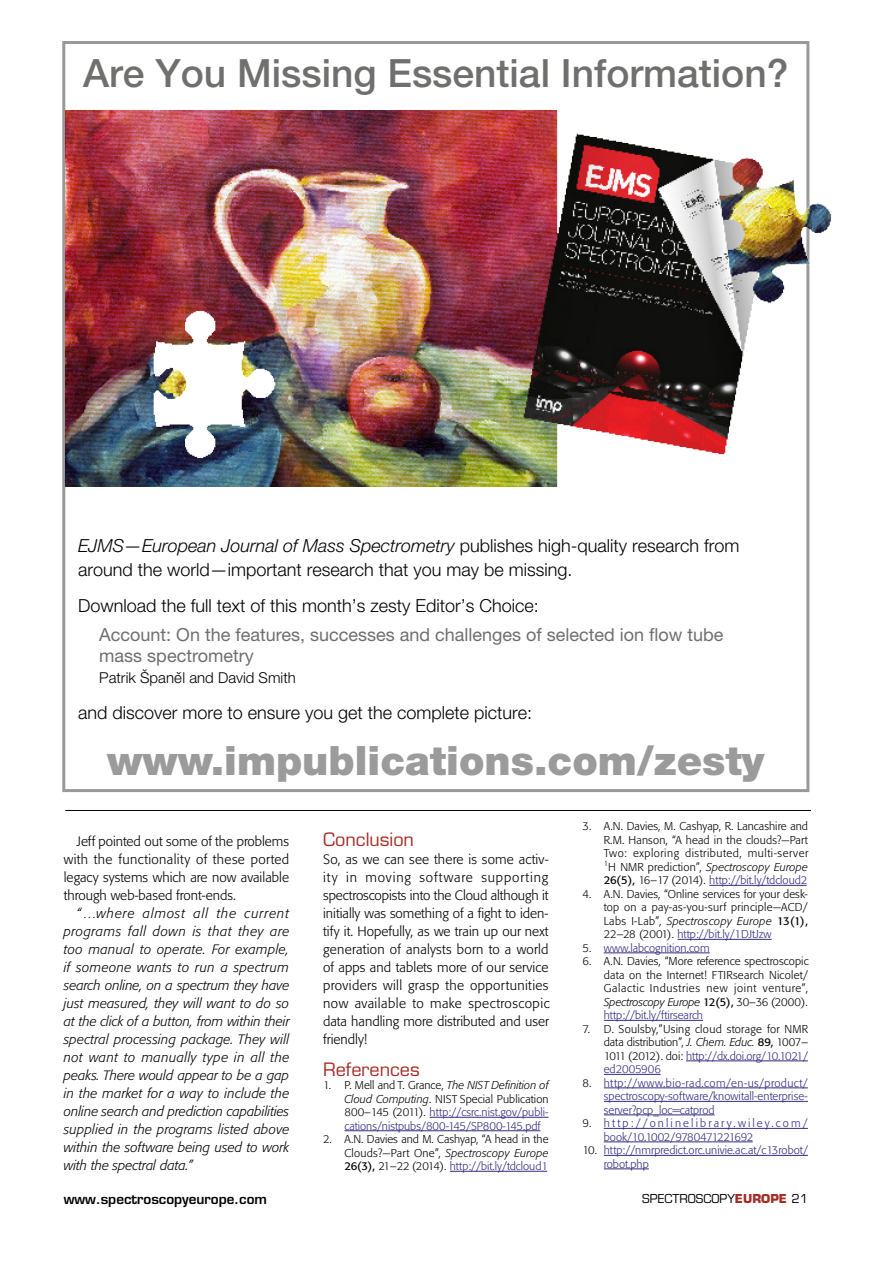
<style>
.page{position:relative;width:893px;height:1263px;background:#fff}
.page>*{position:absolute;margin:0;border:0;box-sizing:border-box;transform-origin:0 0}
.t1{font:900 40.5px "Helvetica Neue LT Std";color:#9c9b9b}
.t2{font:500 39px "Helvetica Neue";color:#6f6f6e}
.t3{font:300 18px/24px "Helvetica Neue";color:#000}
.t4{font:18px/21px "Helvetica Neue LT Std";color:#6f6f6e}
.t5{font:18px "Eurostile";color:#a42d26}
.t6{font:300 15px "Helvetica Neue";color:#000}
.t7{font:300 13.5px/18px "Formata BQ";color:#000;text-align:justify}
.t8{font:italic 300 13.5px/18px "Formata BQ";letter-spacing:.01em;color:#000;text-align:justify}
.t9{font:600 13.5px "Eurostile";color:#000}
.t10{font:12px "Eurostile";color:#000}
.t11{font:300 11.25px/13.5px "Formata BQ";color:#000;text-align:justify}
.t12{font:300 11.25px/13.5px "Formata BQ";color:#322b80;text-align:justify}
.t13{font:300 11.25px/13.5px "Formata BQ";letter-spacing:.185em;color:#322b80}
.s1{font-style:italic}
.s2{color:#000}
.s3{font-style:italic;color:#000}
.s4{font-weight:400}
.s5{color:#322b80}
.s6{font-weight:700;color:#a42d26}
</style>
<div class="page">
<hr style="left:430px;top:1117px;width:119px;height:1px;background:#322b80">
<hr style="left:344px;top:1130px;width:196px;height:1px;background:#322b80">
<hr style="left:450px;top:1171px;width:97px;height:1px;background:#322b80">
<hr style="left:709px;top:885px;width:98px;height:1px;background:#322b80">
<hr style="left:677px;top:939px;width:95px;height:1px;background:#322b80">
<hr style="left:604px;top:952px;width:106px;height:1px;background:#322b80">
<hr style="left:604px;top:1020px;width:99px;height:1px;background:#322b80">
<hr style="left:686px;top:1060px;width:122px;height:1px;background:#322b80">
<hr style="left:604px;top:1074px;width:57px;height:1px;background:#322b80">
<hr style="left:604px;top:1087px;width:204px;height:1px;background:#322b80">
<hr style="left:604px;top:1101px;width:204px;height:1px;background:#322b80">
<hr style="left:604px;top:1114px;width:111px;height:1px;background:#322b80">
<hr style="left:604px;top:1128px;width:204px;height:1px;background:#322b80">
<hr style="left:604px;top:1141px;width:149px;height:1px;background:#322b80">
<hr style="left:604px;top:1155px;width:204px;height:1px;background:#322b80">
<hr style="left:604px;top:1168px;width:45px;height:1px;background:#322b80">
<img style="left:65px;top:111px;width:767px;height:375px">
<hr style="left:65px;top:810px;width:746px;height:1px;background:#000">
<h2 class="t2" style="left:83px;top:50px;width:707px">Are You Missing Essential Information?</h2>
<h3 class="t3" style="left:78px;top:533px;width:663px"><span class="s1">EJMS—European Journal of Mass Spectrometry</span> publishes high-quality research from around the world—important research that you may be missing.</h3>
<h3 class="t3" style="left:78px;top:593px;width:462px">Download the full text of this month’s zesty Editor’s Choice:</h3>
<h3 class="t4" style="left:99px;top:624px;width:626px">Account: On the features, successes and challenges of selected ion flow tube mass spectrometry</h3>
<h3 class="t6" style="left:99px;top:669px;width:198px">Patrik Španeˇ l and David Smith</h3>
<h3 class="t3" style="left:78px;top:700px;width:456px">and discover more to ensure you get the complete picture:</h3>
<h1 class="t1" style="left:107px;top:736px;width:659px">www.impublications.com/zesty</h1>
<p class="t7" style="left:64px;top:832px;width:227px;text-indent:13px">Jeff pointed out some of the problems with the functionality of these ported legacy systems which are now available through web-based front-ends.</p>
<p class="t8" style="left:64px;top:904px;width:228px;text-indent:13px">“…where almost all the current programs fall down is that they are too manual to operate. For example, if someone wants to run a spectrum search online, on a spectrum they have just measured, they will want to do so at the click of a button, from within their spectral processing package. They will not want to manually type in all the peaks. There would appear to be a gap in the market for a way to include the online search and prediction capabilities supplied in the programs listed above within the software being used to work with the spectral data.”</p>
<h3 class="t5" style="left:323px;top:829px;width:92px">Conclusion</h3>
<p class="t7" style="left:323px;top:850px;width:228px">So, as we can see there is some activ&shy;ity in moving software supporting spectroscopists into the Cloud although it initially was something of a fight to iden&shy;tify it. Hopefully, as we train up our next generation of analysts born to a world of apps and tablets more of our service providers will grasp the opportunities now available to make spectroscopic data handling more distributed and user friendly!</p>
<h3 class="t5" style="left:323px;top:1058px;width:98px">References</h3>
<p class="t12" style="left:344px;top:1078px;width:206px;text-indent:-21px"><span class="s2">1. P. Mell and T. Grance,</span> <span class="s3">The NIST Definition of Cloud Computing</span><span class="s2">. NIST Special Publication 800–145 (2011).</span> http://csrc.nist.gov/publi&shy;cations/nistpubs/800-145/SP800-145.pdf</p>
<p class="t11" style="left:344px;top:1132px;width:206px;text-indent:-21px">2. A.N. Davies and M. Cashyap, “A head in the Clouds?—Part One”, <span class="s1">Spectroscopy Europe </span><span class="s4">26(3),</span> 21–22 (2014). <span class="s5">http://bit.ly/tdcloud1</span></p>
<p class="t11" style="left:604px;top:820px;width:206px;text-indent:-21px">3. A.N. Davies, M. Cashyap, R. Lancashire and R.M. Hanson, “A head in the clouds?—Part Two: exploring distributed, multi-server <sup>1</sup>H NMR prediction”, <span class="s1">Spectroscopy Europe </span><span class="s4">26(5),</span> 16–17 (2014). <span class="s5">http://bit.ly/tdcloud2</span></p>
<p class="t11" style="left:604px;top:887px;width:206px;text-indent:-21px">4. A.N. Davies, “Online services for your desk&shy;top on a pay-as-you-surf principle—ACD/ Labs I-Lab”, <span class="s1">Spectroscopy Europe</span> <span class="s4">13(1), </span>22–28 (2001). <span class="s5">http://bit.ly/1DJtJzw</span></p>
<p class="t12" style="left:582px;top:941px;width:129px"><span class="s2">5.</span> www.labcognition.com</p>
<p class="t11" style="left:604px;top:955px;width:206px;text-indent:-21px">6. A.N. Davies, “More reference spectroscopic data on the Internet! FTIRsearch Nicolet/ Galactic Industries new joint venture”, <span class="s1">Spectroscopy Europe</span> <span class="s4">12(5),</span> 30–36 (2000). <span class="s5">http://bit.ly/ftirsearch</span></p>
<p class="t11" style="left:604px;top:1022px;width:206px;text-indent:-21px">7. D. Soulsby,”Using cloud storage for NMR data distribution”, <span class="s1">J. Chem. Educ.</span> <span class="s4">89,</span> 1007– 1011 (2012). doi: <span class="s5">http://dx.doi.org/10.1021/ ed2005906</span></p>
<p class="t12" style="left:604px;top:1076px;width:206px;text-indent:-21px"><span class="s2">8.</span> http://www.bio-rad.com/en-us/product/ spectroscopy-software/knowitall-enterprise&shy;server?pcp_loc=catprod</p>
<p class="t13" style="left:604px;top:1117px;width:206px;text-indent:-21px"><span class="s2">9.</span> http://onlinelibrary.wiley.com/ book/10.1002/9780471221692</p>
<p class="t12" style="left:604px;top:1144px;width:206px;text-indent:-21px"><span class="s2">10.</span> http://nmrpredict.orc.univie.ac.at/c13robot/ robot.php</p>
<p class="t9" style="left:64px;top:1190px;width:205px">www.spectroscopyeurope.com</p>
<p class="t10" style="left:642px;top:1191px;width:167px">SPECTROSCOPY<span class="s6">EUROPE</span> 21</p>
</div>
